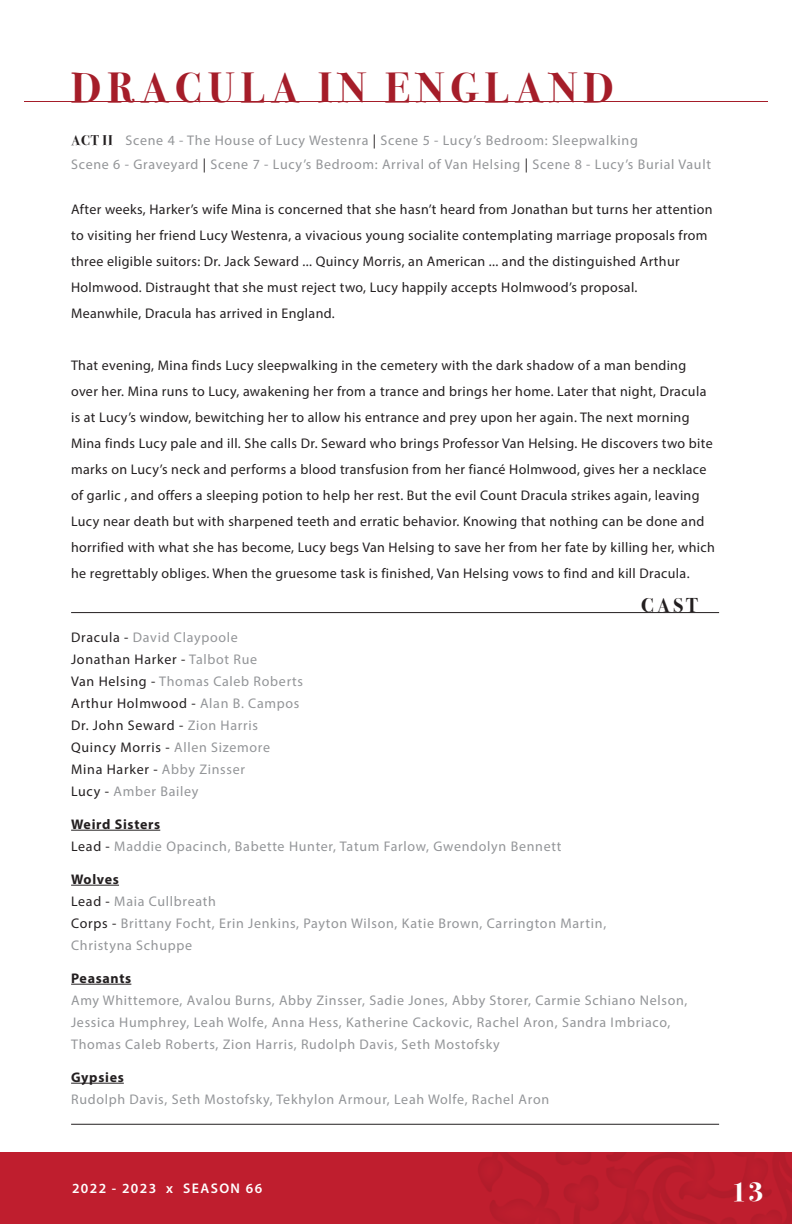
<style>
.page{position:relative;width:792px;height:1224px;background:#fff}
.page>*{position:absolute;margin:0;border:0;box-sizing:border-box;transform-origin:0 0}
.t1{font:700 42px "Bodoni Svty Two ITCTT";letter-spacing:.15em;color:#a51d29}
.t2{font:700 28px "Bodoni Svty Two ITCTT";color:#fff}
.t3{font:700 20px "Bodoni Svty Two ITCTT";color:#231f20}
.t4{font:14px/26px "Myriad Pro";letter-spacing:.025em;color:#231f20}
.t5{font:14px "Myriad Pro";letter-spacing:.05em;color:#939598}
.t6{font:14px "Myriad Pro";letter-spacing:.05em;color:#231f20}
.t7{font:700 14px "Myriad Pro";letter-spacing:.05em;color:#231f20}
.t8{font:600 14px "Myriad Pro";letter-spacing:.1em;color:#fff}
.s1{font-family:"Bodoni Svty Two ITCTT";font-weight:700;color:#231f20}
.s2{color:#231f20}
.s3{color:#939598}
</style>
<div class="page">
<img style="left:0;top:1152px;width:792px;height:72px">
<hr style="left:71px;top:830px;width:89px;height:1px;background:#231f20">
<hr style="left:71px;top:885px;width:48px;height:1px;background:#231f20">
<hr style="left:71px;top:984px;width:60px;height:1px;background:#231f20">
<hr style="left:71px;top:1083px;width:53px;height:1px;background:#231f20">
<hr style="left:24px;top:101px;width:744px;height:1px;background:#a51d29">
<hr style="left:71px;top:612px;width:648px;height:1px;background:#231f20">
<hr style="left:71px;top:1124px;width:648px;height:1px;background:#231f20">
<p class="t1" style="left:71px;top:53px;width:544px">DRACULA IN ENGLAND</p>
<p class="t5" style="left:71px;top:131px;width:568px"><span class="s1">ACT II</span> Scene 4 - The House of Lucy Westenra <span class="s2">|</span> Scene 5 - Lucy’s Bedroom: Sleepwalking</p>
<p class="t5" style="left:71px;top:155px;width:641px">Scene 6 - Graveyard <span class="s2">|</span> Scene 7 - Lucy’s Bedroom: Arrival of Van Helsing <span class="s2">|</span> Scene 8 - Lucy’s Burial Vault</p>
<p class="t4" style="left:71px;top:196px;width:643px">After weeks, Harker’s wife Mina is concerned that she hasn’t heard from Jonathan but turns her attention to visiting her friend Lucy Westenra, a vivacious young socialite contemplating marriage proposals from three eligible suitors: Dr. Jack Seward ... Quincy Morris, an American ... and the distinguished Arthur</p>
<p class="t4" style="left:71px;top:274px;width:568px">Holmwood. Distraught that she must reject two, Lucy happily accepts Holmwood’s proposal.</p>
<p class="t4" style="left:71px;top:300px;width:265px">Meanwhile, Dracula has arrived in England.</p>
<p class="t4" style="left:71px;top:352px;width:645px">That evening, Mina finds Lucy sleepwalking in the cemetery with the dark shadow of a man bending over her. Mina runs to Lucy, awakening her from a trance and brings her home. Later that night, Dracula is at Lucy’s window, bewitching her to allow his entrance and prey upon her again. The next morning Mina finds Lucy pale and ill. She calls Dr. Seward who brings Professor Van Helsing. He discovers two bite marks on Lucy’s neck and performs a blood transfusion from her fiancé Holmwood, gives her a necklace of garlic , and offers a sleeping potion to help her rest. But the evil Count Dracula strikes again, leaving Lucy near death but with sharpened teeth and erratic behavior. Knowing that nothing can be done and horrified with what she has become, Lucy begs Van Helsing to save her from her fate by killing her, which he regrettably obliges. When the gruesome task is finished, Van Helsing vows to find and kill Dracula.</p>
<p class="t3" style="left:641px;top:589px;width:58px">CAST</p>
<p class="t5" style="left:71px;top:628px;width:168px"><span class="s2">Dracula -</span> David Claypoole</p>
<p class="t6" style="left:71px;top:650px;width:188px">Jonathan Harker - <span class="s3">Talbot Rue</span></p>
<p class="t5" style="left:71px;top:672px;width:234px"><span class="s2">Van Helsing -</span> Thomas Caleb Roberts</p>
<p class="t6" style="left:71px;top:694px;width:230px">Arthur Holmwood - <span class="s3">Alan B. Campos</span></p>
<p class="t6" style="left:71px;top:716px;width:188px">Dr. John Seward - <span class="s3">Zion Harris</span></p>
<p class="t6" style="left:71px;top:738px;width:200px">Quincy Morris - <span class="s3">Allen Sizemore</span></p>
<p class="t6" style="left:71px;top:760px;width:175px">Mina Harker - <span class="s3">Abby Zinsser</span></p>
<p class="t5" style="left:71px;top:782px;width:129px"><span class="s2">Lucy -</span> Amber Bailey</p>
<p class="t7" style="left:71px;top:815px;width:91px">Weird Sisters</p>
<p class="t5" style="left:71px;top:837px;width:492px"><span class="s2">Lead -</span> Maddie Opacinch, Babette Hunter, Tatum Farlow, Gwendolyn Bennett</p>
<p class="t7" style="left:71px;top:870px;width:49px">Wolves</p>
<p class="t5" style="left:71px;top:892px;width:146px"><span class="s2">Lead -</span> Maia Cullbreath</p>
<p class="t5" style="left:71px;top:914px;width:537px"><span class="s2">Corps -</span> Brittany Focht, Erin Jenkins, Payton Wilson, Katie Brown, Carrington Martin,</p>
<p class="t5" style="left:71px;top:936px;width:123px">Christyna Schuppe</p>
<p class="t7" style="left:71px;top:969px;width:62px">Peasants</p>
<p class="t5" style="left:71px;top:991px;width:618px">Amy Whittemore, Avalou Burns, Abby Zinsser, Sadie Jones, Abby Storer, Carmie Schiano Nelson,</p>
<p class="t5" style="left:71px;top:1013px;width:601px">Jessica Humphrey, Leah Wolfe, Anna Hess, Katherine Cackovic, Rachel Aron, Sandra Imbriaco,</p>
<p class="t5" style="left:71px;top:1035px;width:430px">Thomas Caleb Roberts, Zion Harris, Rudolph Davis, Seth Mostofsky</p>
<p class="t7" style="left:71px;top:1068px;width:54px">Gypsies</p>
<p class="t5" style="left:71px;top:1090px;width:480px">Rudolph Davis, Seth Mostofsky, Tekhylon Armour, Leah Wolfe, Rachel Aron</p>
<p class="t8" style="left:72px;top:1180px;width:192px">2022 - 2023 x SEASON 66</p>
<p class="t2" style="left:731px;top:1168px;width:34px">13</p>
</div>
